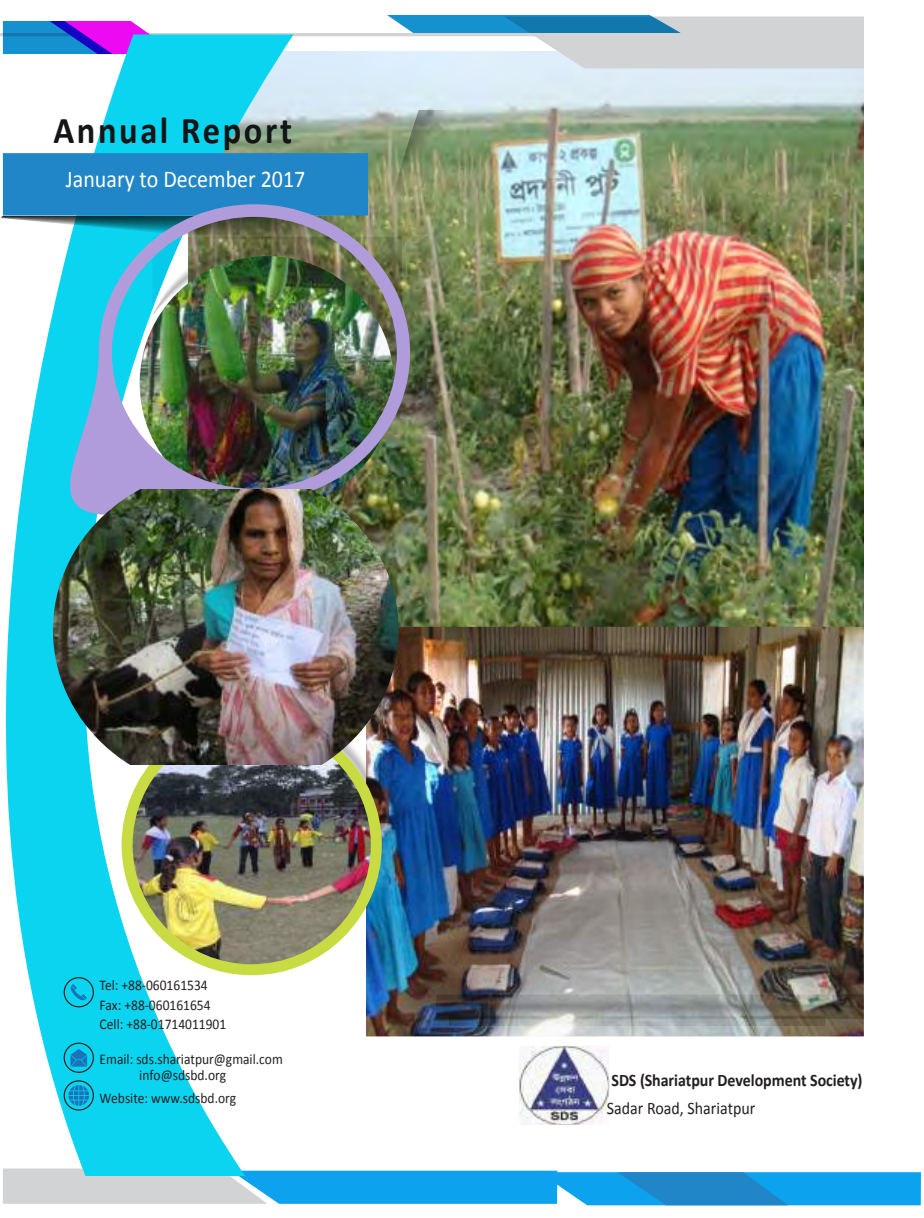
<style>
.page{position:relative;width:924px;height:1218px;background:#fff}
.page>*{position:absolute;margin:0;border:0;box-sizing:border-box;transform-origin:0 0}
.t1{font:700 37.95px "Calibri";letter-spacing:.075em;color:#131516;scale:.91 1}
.t2{font:24.15px "Calibri";color:#fff;scale:.91 1}
.t3{font:700 17.55px "Calibri";letter-spacing:-.005em;color:#231f20;scale:.91 1}
.t4{font:17.55px "Calibri";color:#231f20;scale:.91 1}
.t5{font:14.85px/19.5px "Calibri";color:#231f20;scale:.91 1}
</style>
<div class="page">
<img style="left:294px;top:52px;width:570px;height:574px">
<img style="left:519px;top:1046px;width:90px;height:79px">
<img style="left:451px;top:626px;width:413px;height:411px">
<hr style="left:0;top:33px;width:864px;height:3px;background:#d2d3d4">
<svg style="left:365px;top:15px;width:499px;height:53px"></svg>
<svg style="left:3px;top:21px;width:146px;height:13px;background:#844bdf"></svg>
<svg style="left:3px;top:1170px;width:918px;height:35px;background:#4cafe3"></svg>
<svg style="left:451px;top:994px;width:413px;height:31px;background:#808280"></svg>
<img style="left:319px;top:110px;width:132px;height:927px">
<svg style="left:0;top:34px;width:294px;height:1142px;fill:#0ad4ef"></svg>
<svg style="left:68px;top:1085px;width:21px;height:21px"></svg>
<div style="left:64px;top:1080px;width:30px;height:31px;border:1px solid #232020;border-radius:50%"></div>
<svg style="left:70px;top:1049px;width:17px;height:18px"></svg>
<div style="left:64px;top:1042px;width:30px;height:31px;border:1px solid #232020;border-radius:50%"></div>
<div style="left:64px;top:977px;width:30px;height:30px;border:1px solid #232020;border-radius:50%"></div>
<svg style="left:70px;top:984px;width:17px;height:18px"></svg>
<img style="left:122px;top:764px;width:260px;height:211px">
<svg style="left:0;top:153px;width:402px;height:230px"></svg>
<img style="left:26px;top:204px;width:384px;height:311px">
<img style="left:53px;top:489px;width:346px;height:275px">
<h1 class="t1" style="left:53px;top:106px;width:264px">Annual Report</h1>
<h2 class="t2" style="left:66px;top:163px;width:265px">January to December 2017</h2>
<p class="t5" style="left:100px;top:976px;width:141px">Tel: +88-060161534<br>Fax: +88-060161654<br>Cell: +88-01714011901</p>
<p class="t5" style="left:139px;top:1051px;width:159px;line-height:16.2px;text-indent:-40px">Email: sds.shariatpur@gmail.com info@sdsbd.org</p>
<p class="t5" style="left:100px;top:1088px;width:152px">Website: www.sdsbd.org</p>
<p class="t3" style="left:611px;top:1069px;width:277px">SDS (Shariatpur Development Society)</p>
<p class="t4" style="left:607px;top:1097px;width:165px">Sadar Road, Shariatpur</p>
</div>
